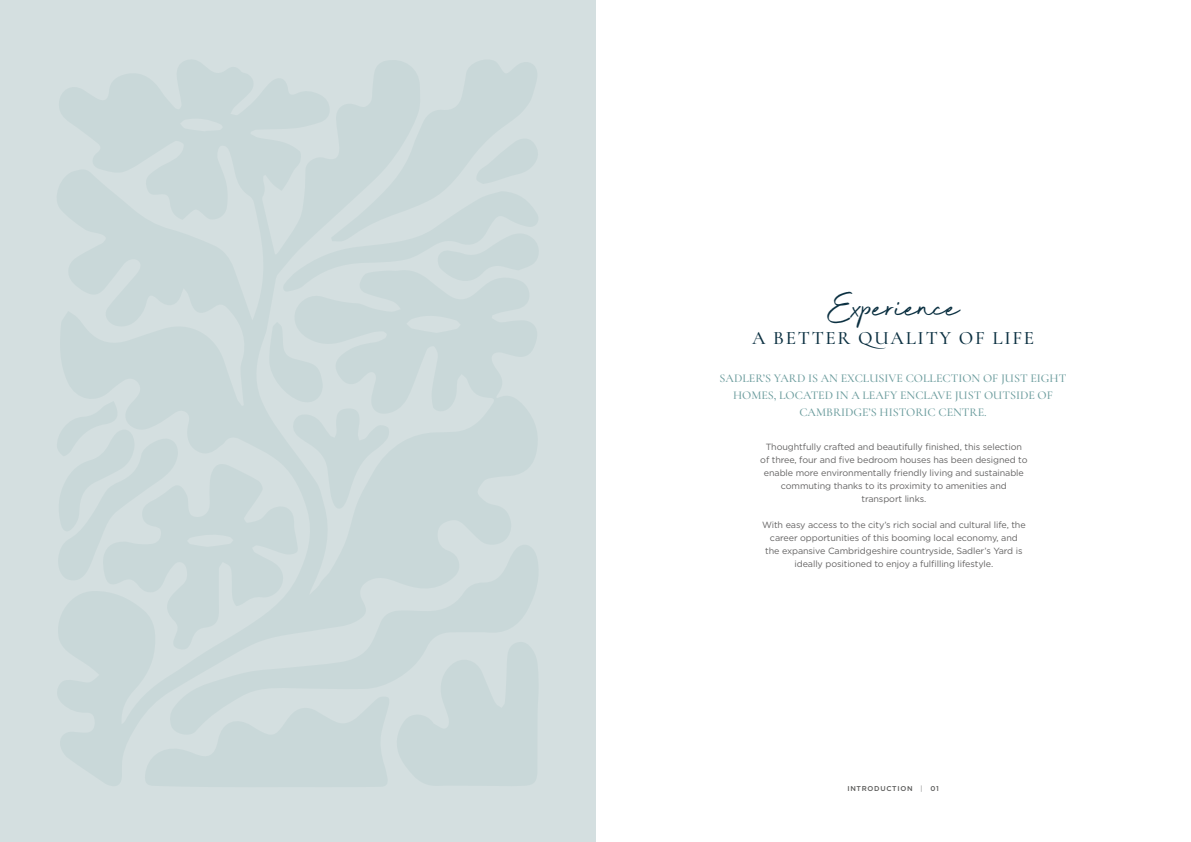
<style>
.page{position:relative;width:1191px;height:842px;background:#fff}
.page>*{position:absolute;margin:0;border:0;box-sizing:border-box;transform-origin:0 0}
.t1{font:45px "Beyond Infinity";color:#0b3041}
.t2{font:500 19px "Cormorant Infant";letter-spacing:.09em;color:#0b3041}
.t3{font:500 12px/17px "Cormorant Infant";color:#6b9c9d;text-align:center}
.t4{font:9px/13px "Gotham";letter-spacing:-.01em;color:#646363;text-align:center}
.t5{font:500 7px "Gotham";letter-spacing:.1em;color:#575756}
.s1{font-weight:300}
</style>
<div class="page">
<div style="left:0;top:0;width:595px;height:842px;background:#d4dfe0"></div>
<svg style="left:57px;top:60px;width:472px;height:262px;fill:#c9d8d9"></svg>
<svg style="left:281px;top:60px;width:257px;height:232px"></svg>
<svg style="left:57px;top:322px;width:481px;height:465px"></svg>
<h1 class="t1" style="left:827px;top:281px;width:133px">Experience</h1>
<h2 class="t2" style="left:752px;top:327px;width:283px">A BETTER QUALITY OF LIFE</h2>
<h3 class="t3" style="left:719px;top:369px;width:348px">SADLER’S YARD IS AN EXCLUSIVE COLLECTION OF JUST EIGHT<br>HOMES, LOCATED IN A LEAFY ENCLAVE JUST OUTSIDE OF<br>CAMBRIDGE’S HISTORIC CENTRE.</h3>
<p class="t4" style="left:760px;top:440px;width:269px">Thoughtfully crafted and beautifully finished, this selection of three, four and five bedroom houses has been designed to enable more environmentally friendly living and sustainable commuting thanks to its proximity to amenities and transport links.</p>
<p class="t4" style="left:762px;top:518px;width:265px">With easy access to the city’s rich social and cultural life, the career opportunities of this booming local economy, and the expansive Cambridgeshire countryside, Sadler’s Yard is ideally positioned to enjoy a fulfilling lifestyle.</p>
<p class="t5" style="left:847px;top:784px;width:93px">INTRODUCTION <span class="s1">|</span> 01</p>
</div>
